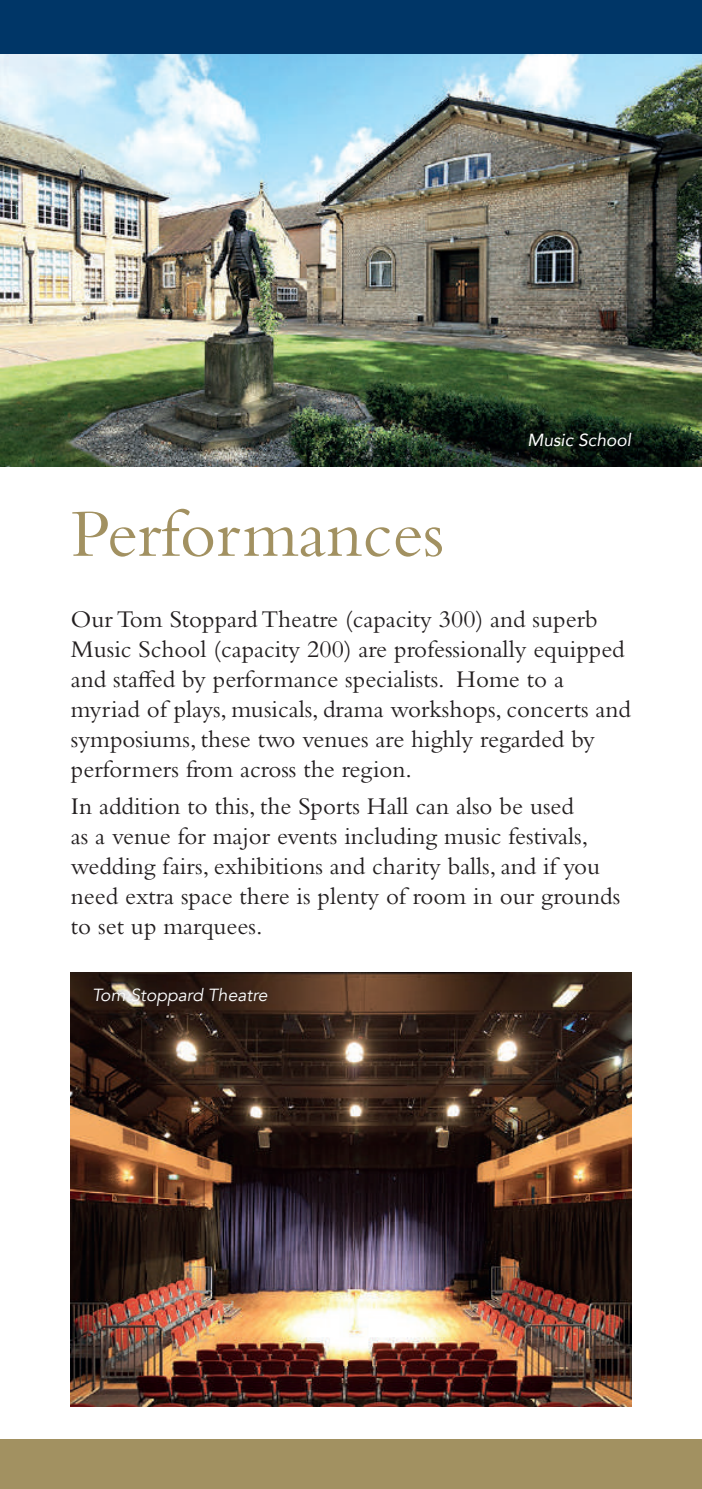
<style>
.page{position:relative;width:702px;height:1489px;background:#fff}
.page>*{position:absolute;margin:0;border:0;box-sizing:border-box;transform-origin:0 0}
.t1{font:70px "Bembo Std";color:#a29161}
.t2{font:25px/30px "Bembo Std";color:#231f20}
.t3{font:italic 17.5px "Avenir";color:#fff}
.t4{font:italic 17.5px "Avenir";color:#fff}
</style>
<div class="page">
<img style="left:0;top:53px;width:702px;height:413px">
<img style="left:71px;top:972px;width:560px;height:434px">
<div style="left:88px;top:981px;width:185px;height:29px;background:#231f20;opacity:.75"></div>
<div style="left:0;top:1439px;width:702px;height:49px;background:#a29161"></div>
<div style="left:0;top:0;width:702px;height:53px;background:#003667"></div>
<h1 class="t1" style="left:71px;top:493px;width:375px">Performances</h1>
<p class="t4" style="left:527px;top:429px;width:105px">Music School</p>
<p class="t2" style="left:71px;top:603px;width:561px">Our Tom Stoppard Theatre (capacity 300) and superb Music School (capacity 200) are professionally equipped and staffed by performance specialists. Home to a myriad of plays, musicals, drama workshops, concerts and symposiums, these two venues are highly regarded by performers from across the region.</p>
<p class="t2" style="left:71px;top:790px;width:551px">In addition to this, the Sports Hall can also be used<br>as a venue for major events including music festivals, wedding fairs, exhibitions and charity balls, and if you need extra space there is plenty of room in our grounds to set up marquees.</p>
<p class="t3" style="left:92px;top:984px;width:177px">Tom Stoppard Theatre</p>
</div>
